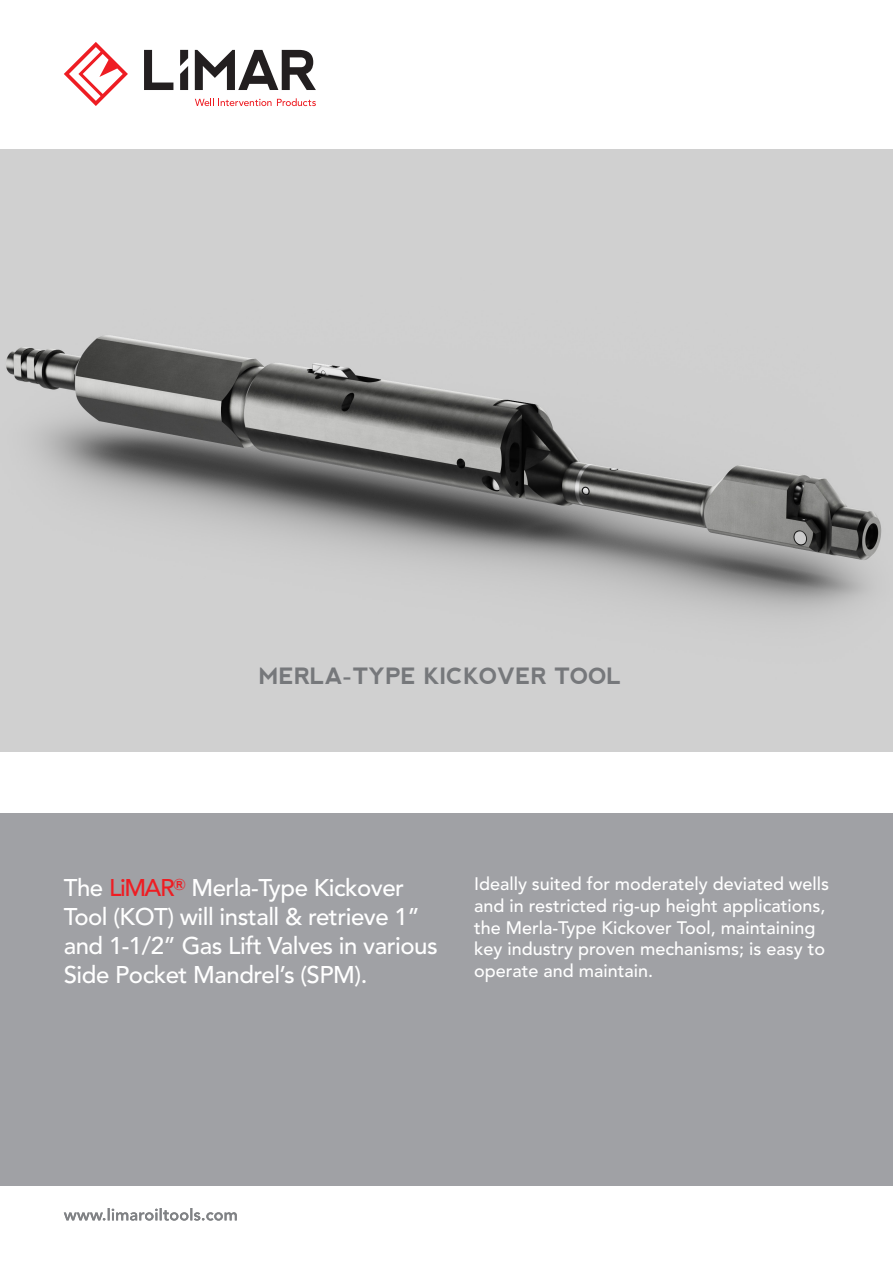
<style>
.page{position:relative;width:893px;height:1263px;background:#fff}
.page>*{position:absolute;margin:0;border:0;box-sizing:border-box;transform-origin:0 0}
.t1{font:500 24px/28.8px "Avenir LT Std";letter-spacing:-.02em;color:#fff}
.t2{font:700 22.5px "nevis";color:#76787b}
.t3{font:500 18px/21.6px "Avenir LT Std";color:#fff}
.s1{color:#ee1d23}
</style>
<div class="page">
<svg style="left:64px;top:1208px;width:173px;height:12px"></svg>
<div style="left:0;top:813px;width:893px;height:373px;background:#a0a1a5"></div>
<img style="left:0;top:149px;width:893px;height:602px">
<svg style="left:144px;top:50px;width:29px;height:40px"></svg>
<svg style="left:195px;top:50px;width:121px;height:40px"></svg>
<svg style="left:64px;top:42px;width:64px;height:64px"></svg>
<svg style="left:180px;top:50px;width:8px;height:40px"></svg>
<svg style="left:195px;top:98px;width:121px;height:8px"></svg>
<p class="t2" style="left:259px;top:663px;width:364px">MERLA-TYPE KICKOVER TOOL</p>
<p class="t1" style="left:64px;top:874px;width:375px">The <span class="s1">LiMAR</span><sup>®</sup> Merla-Type Kickover Tool (KOT) will install &amp; retrieve 1” and 1-1/2” Gas Lift Valves in various Side Pocket Mandrel’s (SPM).</p>
<p class="t3" style="left:474px;top:874px;width:357px">Ideally suited for moderately deviated wells and in restricted rig-up height applications, the Merla-Type Kickover Tool, maintaining key industry proven mechanisms; is easy to operate and maintain.</p>
</div>
